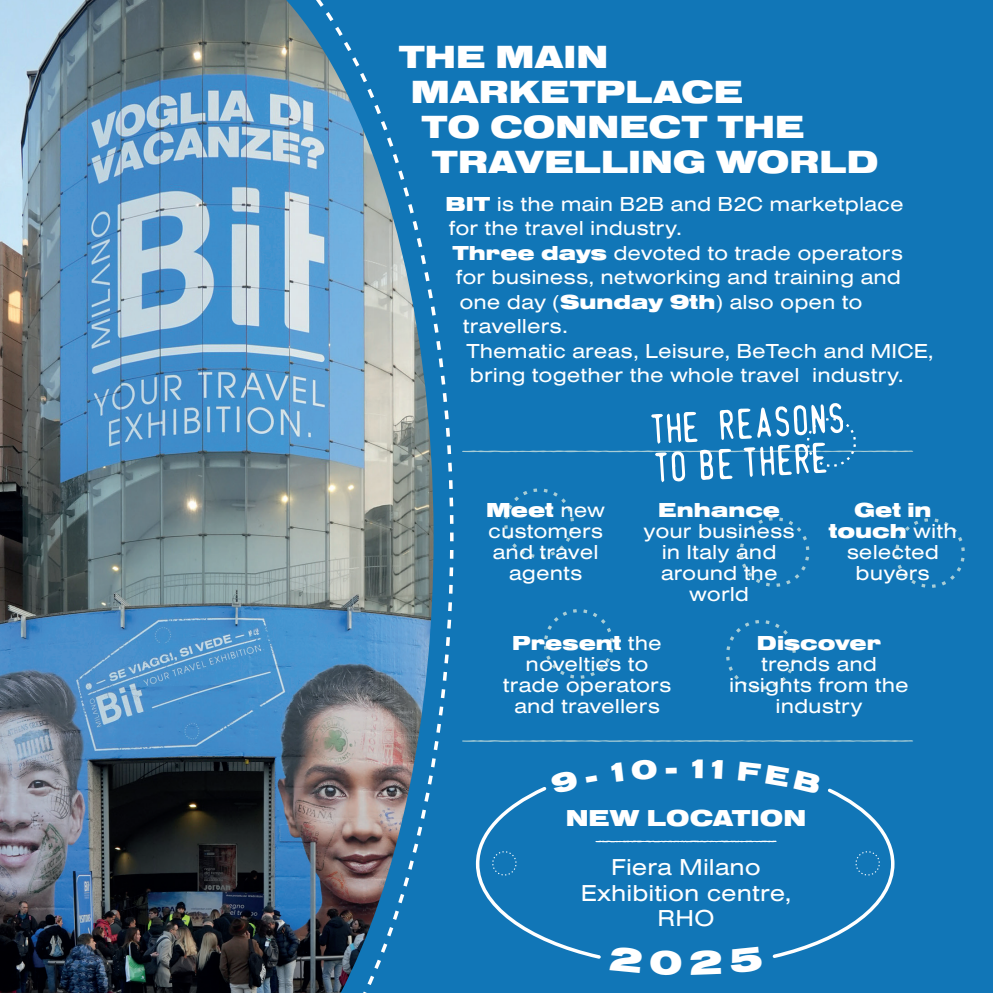
<style>
.page{position:relative;width:993px;height:993px;background:#fff}
.page>*{position:absolute;margin:0;border:0;box-sizing:border-box;transform-origin:0 0}
.t1{font:900 33.25px "Nimbus San Ext";color:#fff}
.t2{font:23.97px/25.9px "Nimbus San Ext";color:#fff;text-align:center}
.t3{font:900 23.97px "Nimbus San Ext";color:#fff}
.t4{font:21px/21px "Nimbus San Ext";color:#fff;text-align:center}
.t5{font:900 21px "Nimbus San Ext";color:#fff}
.s1{font-weight:900}
</style>
<div class="page">
<div style="left:0;top:0;width:992px;height:992px;background:#1176b7"></div>
<svg style="left:533px;top:488px;width:4px;height:4px"></svg>
<svg style="left:543px;top:488px;width:4px;height:4px"></svg>
<svg style="left:553px;top:492px;width:18px;height:19px"></svg>
<svg style="left:550px;top:537px;width:20px;height:18px"></svg>
<svg style="left:541px;top:554px;width:3px;height:4px"></svg>
<svg style="left:504px;top:525px;width:30px;height:32px"></svg>
<svg style="left:504px;top:491px;width:23px;height:27px"></svg>
<svg style="left:779px;top:517px;width:3px;height:4px"></svg>
<svg style="left:788px;top:521px;width:18px;height:19px"></svg>
<svg style="left:805px;top:546px;width:4px;height:4px"></svg>
<svg style="left:776px;top:566px;width:29px;height:20px"></svg>
<svg style="left:742px;top:563px;width:27px;height:23px"></svg>
<svg style="left:739px;top:553px;width:4px;height:4px"></svg>
<svg style="left:740px;top:543px;width:3px;height:4px"></svg>
<svg style="left:743px;top:519px;width:19px;height:18px"></svg>
<svg style="left:934px;top:518px;width:28px;height:23px"></svg>
<svg style="left:961px;top:547px;width:3px;height:4px"></svg>
<svg style="left:960px;top:557px;width:4px;height:4px"></svg>
<svg style="left:941px;top:567px;width:19px;height:18px"></svg>
<svg style="left:921px;top:583px;width:4px;height:4px"></svg>
<svg style="left:897px;top:564px;width:18px;height:20px"></svg>
<svg style="left:895px;top:544px;width:4px;height:4px"></svg>
<svg style="left:898px;top:518px;width:29px;height:20px"></svg>
<svg style="left:765px;top:620px;width:30px;height:32px"></svg>
<svg style="left:772px;top:659px;width:23px;height:28px"></svg>
<svg style="left:752px;top:685px;width:4px;height:4px"></svg>
<svg style="left:728px;top:666px;width:18px;height:19px"></svg>
<svg style="left:726px;top:646px;width:4px;height:4px"></svg>
<svg style="left:729px;top:622px;width:20px;height:18px"></svg>
<svg style="left:583px;top:609px;width:28px;height:23px"></svg>
<svg style="left:610px;top:638px;width:3px;height:4px"></svg>
<svg style="left:590px;top:648px;width:23px;height:28px"></svg>
<svg style="left:580px;top:675px;width:4px;height:3px"></svg>
<svg style="left:570px;top:674px;width:4px;height:4px"></svg>
<svg style="left:546px;top:655px;width:18px;height:20px"></svg>
<svg style="left:544px;top:635px;width:4px;height:4px"></svg>
<svg style="left:547px;top:609px;width:29px;height:20px"></svg>
<svg style="left:462px;top:740px;width:451px;height:1px"></svg>
<svg style="left:462px;top:403px;width:451px;height:79px"></svg>
<img style="left:0;top:0;width:433px;height:992px">
<svg style="left:475px;top:787px;width:420px;height:172px"></svg>
<h1 class="t1" style="left:398px;top:38px;width:211px">THE MAIN</h1>
<h1 class="t1" style="left:411px;top:73px;width:334px">MARKETPLACE</h1>
<h1 class="t1" style="left:421px;top:108px;width:384px">TO CONNECT THE</h1>
<h1 class="t1" style="left:432px;top:143px;width:448px">TRAVELLING WORLD</h1>
<p class="t4" style="left:445px;top:192px;width:460px"><span class="s1">BIT</span> is the main B2B and B2C marketplace</p>
<p class="t4" style="left:448px;top:216px;width:234px">for the travel industry.</p>
<p class="t4" style="left:452px;top:241px;width:452px"><span class="s1">Three days</span> devoted to trade operators</p>
<p class="t4" style="left:455px;top:265px;width:446px">for business, networking and training and</p>
<p class="t4" style="left:459px;top:290px;width:404px">one day (<span class="s1">Sunday 9th</span>) also open to</p>
<p class="t4" style="left:463px;top:314px;width:106px">travellers.</p>
<p class="t4" style="left:466px;top:339px;width:468px">Thematic areas, Leisure, BeTech and MICE,</p>
<p class="t4" style="left:470px;top:363px;width:435px">bring together the whole travel industry.</p>
<p class="t4" style="left:486px;top:498px;width:120px"><span class="s1">Meet</span> new customers and travel agents</p>
<p class="t5" style="left:658px;top:498px;width:123px">Enhance</p>
<p class="t4" style="left:643px;top:519px;width:153px">your business in Italy and around the world</p>
<p class="t4" style="left:828px;top:498px;width:129px"><span class="s1">Get in touch</span> with selected buyers</p>
<p class="t4" style="left:502px;top:631px;width:170px"><span class="s1">Present</span> the novelties to trade operators and travellers</p>
<p class="t5" style="left:756px;top:630px;width:126px">Discover</p>
<p class="t4" style="left:729px;top:652px;width:181px">trends and insights from the industry</p>
<p class="t3" style="left:565px;top:804px;width:242px">NEW LOCATION</p>
<p class="t2" style="left:580px;top:852px;width:212px">Fiera Milano<br>Exhibition centre,<br>RHO</p>
</div>
